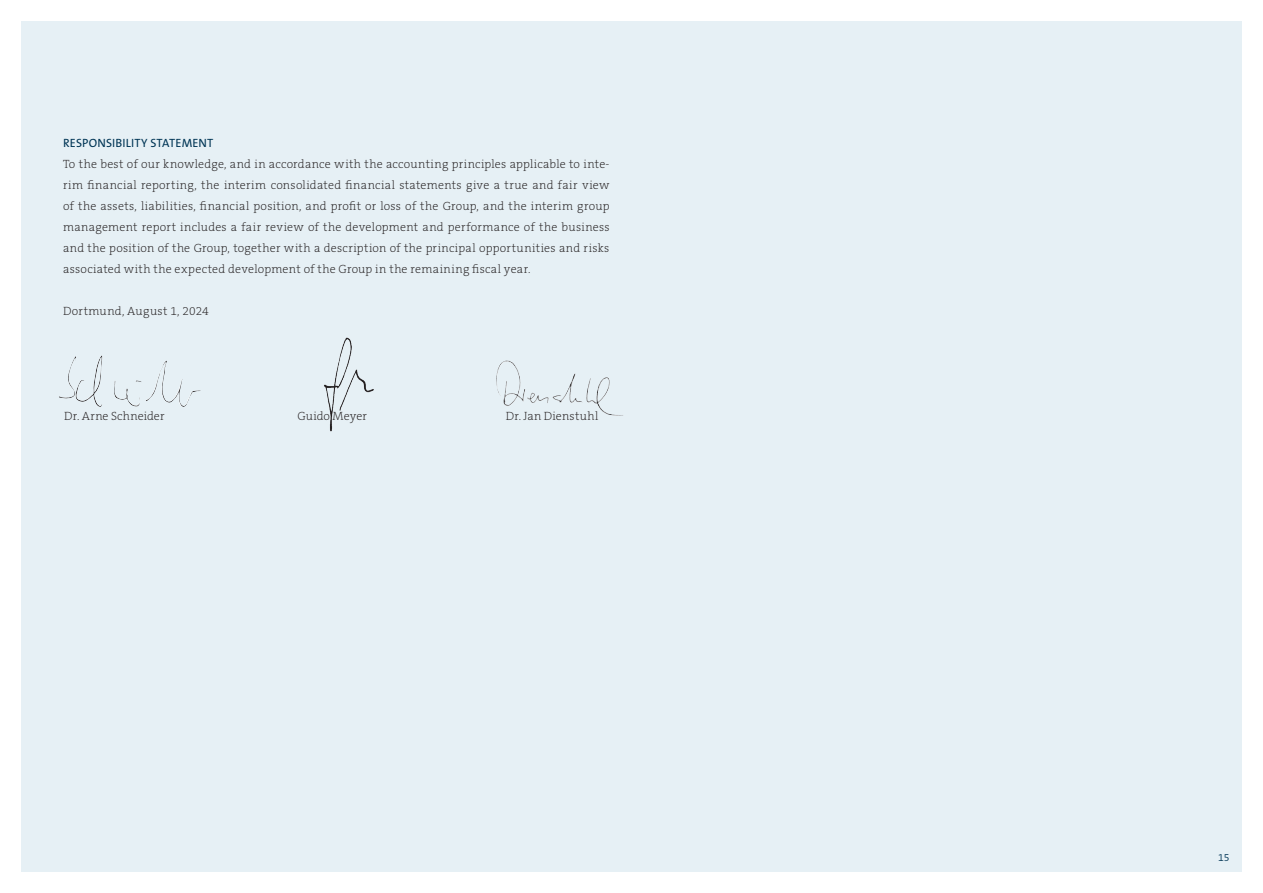
<style>
.page{position:relative;width:1263px;height:893px;background:#fff}
.page>*{position:absolute;margin:0;border:0;box-sizing:border-box;transform-origin:0 0}
.t1{font:200 12px/21px "The Serif B W2";letter-spacing:.015em;color:#231f20;text-align:justify}
.t2{font:12px "The Sans B W5 Plain";letter-spacing:.015em;color:#003555}
.t3{font:300 10.5px "The Sans B W4";color:#003555}
</style>
<div class="page">
<div style="left:21px;top:21px;width:1221px;height:851px;background:#e6f0f5"></div>
<img style="left:59px;top:355px;width:142px;height:52px">
<img style="left:324px;top:337px;width:50px;height:95px">
<img style="left:496px;top:361px;width:10px;height:34px">
<p class="t2" style="left:63px;top:135px;width:152px">RESPONSIBILITY STATEMENT</p>
<p class="t1" style="left:63px;top:154px;width:548px">To the best of our knowledge, and in accordance with the accounting principles applicable to inte&shy;rim financial reporting, the interim consolidated financial statements give a true and fair view of the assets, liabilities, financial position, and profit or loss of the Group, and the interim group management report includes a fair review of the development and performance of the business and the position of the Group, together with a description of the principal opportunities and risks associated with the expected development of the Group in the remaining fiscal year.</p>
<p class="t1" style="left:63px;top:301px;width:147px">Dortmund, August 1, 2024</p>
<p class="t1" style="left:64px;top:406px;width:102px">Dr. Arne Schneider</p>
<p class="t1" style="left:298px;top:406px;width:71px">Guido Meyer</p>
<p class="t1" style="left:506px;top:406px;width:94px">Dr. Jan Dienstuhl</p>
<p class="t3" style="left:1218px;top:851px;width:13px">15</p>
</div>
